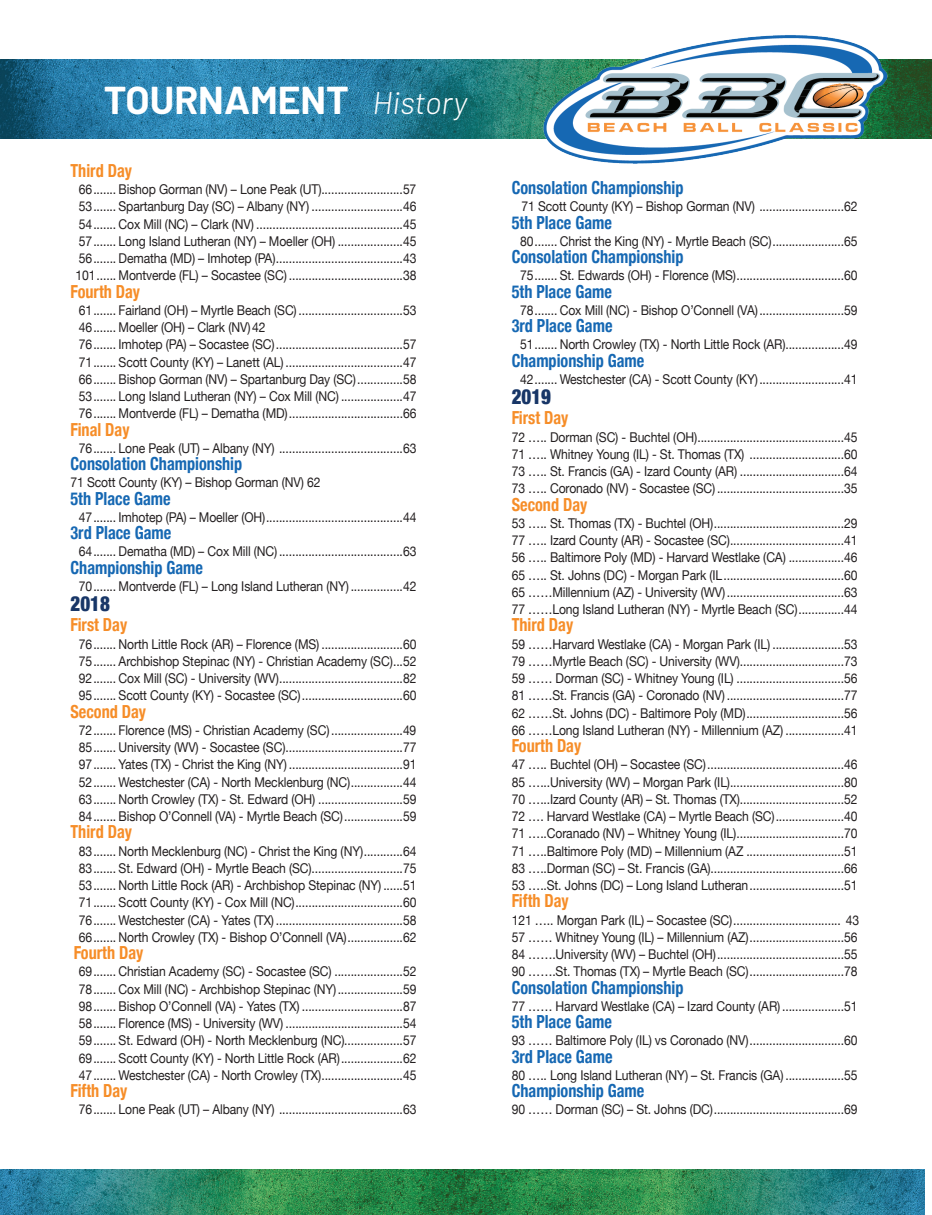
<style>
.page{position:relative;width:932px;height:1215px;background:#fff}
.page>*{position:absolute;margin:0;border:0;box-sizing:border-box;transform-origin:0 0}
.t1{font:700 39px "Barlow";color:#fff}
.t2{font:900 condensed 21px "Helvetica Neue";color:#183667;scale:.9 1}
.t3{font:700 condensed 18px "Helvetica Neue";color:#1668b3;scale:.9 1}
.t4{font:700 condensed 18px "Helvetica Neue";color:#f68d28;scale:.9 1}
.t5{font:13.5px/17.2px "Helvetica Neue";letter-spacing:-.01em;color:#231f20;text-align:justify;scale:.9 1}
.s1{font-weight:300;font-style:italic;font-size:31.5px}
</style>
<div class="page">
<img style="left:0;top:59px;width:932px;height:80px">
<img style="left:538px;top:35px;width:351px;height:129px">
<img style="left:3px;top:1169px;width:461px;height:46px">
<img style="left:464px;top:1169px;width:460px;height:46px">
<h1 class="t1" style="left:104px;top:76px;width:365px">TOURNAMENT <span class="s1">History</span></h1>
<h3 class="t4" style="left:70px;top:156px;width:70px">Third Day</h3>
<p class="t5" style="left:76px;top:182px;width:380px">66....... Bishop Gorman (NV) – Lone Peak (UT).........................57<br>53....... Spartanburg Day (SC) – Albany (NY) ............................46<br>54....... Cox Mill (NC) – Clark (NV) .............................................45<br>57....... Long Island Lutheran (NY) – Moeller (OH) ....................45<br>56....... Dematha (MD) – Imhotep (PA).......................................43<br>101...... Montverde (FL) – Socastee (SC) ...................................38</p>
<h3 class="t4" style="left:70px;top:276px;width:79px">Fourth Day</h3>
<p class="t5" style="left:79px;top:302px;width:376px;text-align:left">61....... Fairland (OH) – Myrtle Beach (SC) ................................53<br>46....... Moeller (OH) – Clark (NV)42<br>76....... Imhotep (PA) – Socastee (SC).......................................57<br>71....... Scott County (KY) – Lanett (AL) ....................................47<br>66....... Bishop Gorman (NV) – Spartanburg Day (SC)..............58<br>53....... Long Island Lutheran (NY) – Cox Mill (NC) ...................47<br>76....... Montverde (FL) – Dematha (MD)...................................66</p>
<h3 class="t4" style="left:70px;top:414px;width:67px">Final Day</h3>
<p class="t5" style="left:79px;top:440px;width:376px">76....... Lone Peak (UT) – Albany (NY) ......................................63</p>
<h3 class="t3" style="left:70px;top:449px;width:192px">Consolation Championship</h3>
<p class="t5" style="left:71px;top:475px;width:279px">71 Scott County (KY) – Bishop Gorman (NV) 62</p>
<h3 class="t3" style="left:70px;top:483px;width:113px">5th Place Game</h3>
<p class="t5" style="left:79px;top:509px;width:376px">47....... Imhotep (PA) – Moeller (OH)..........................................44</p>
<h3 class="t3" style="left:70px;top:518px;width:113px">3rd Place Game</h3>
<p class="t5" style="left:79px;top:544px;width:376px">64....... Dematha (MD) – Cox Mill (NC)......................................63</p>
<h3 class="t3" style="left:70px;top:552px;width:149px">Championship Game</h3>
<p class="t5" style="left:79px;top:578px;width:376px">70....... Montverde (FL) – Long Island Lutheran (NY)................42</p>
<h2 class="t2" style="left:70px;top:586px;width:45px">2018</h2>
<h3 class="t4" style="left:70px;top:610px;width:64px">First Day</h3>
<p class="t5" style="left:79px;top:636px;width:376px">76....... North Little Rock (AR) – Florence (MS) .........................60<br>75....... Archbishop Stepinac (NY) - Christian Academy (SC)...52<br>92....... Cox Mill (SC) - University (WV)......................................82<br>95....... Scott County (KY) - Socastee (SC)...............................60</p>
<h3 class="t4" style="left:70px;top:696px;width:85px">Second Day</h3>
<p class="t5" style="left:79px;top:722px;width:376px">72....... Florence (MS) - Christian Academy (SC)......................49<br>85....... University (WV) - Socastee (SC)....................................77<br>97....... Yates (TX) - Christ the King (NY) ...................................91<br>52....... Westchester (CA) - North Mecklenburg (NC)................44<br>63....... North Crowley (TX) - St. Edward (OH) ..........................59<br>84....... Bishop O’Connell (VA) - Myrtle Beach (SC)..................59</p>
<h3 class="t4" style="left:70px;top:817px;width:70px">Third Day</h3>
<p class="t5" style="left:79px;top:843px;width:376px">83....... North Mecklenburg (NC) - Christ the King (NY)............64<br>83....... St. Edward (OH) - Myrtle Beach (SC)............................75<br>53....... North Little Rock (AR) - Archbishop Stepinac (NY) ......51<br>71....... Scott County (KY) - Cox Mill (NC).................................60<br>76....... Westchester (CA) - Yates (TX) .......................................58<br>66....... North Crowley (TX) - Bishop O’Connell (VA).................62</p>
<h3 class="t4" style="left:74px;top:938px;width:79px">Fourth Day</h3>
<p class="t5" style="left:79px;top:964px;width:376px">69....... Christian Academy (SC) - Socastee (SC) .....................52<br>78....... Cox Mill (NC) - Archbishop Stepinac (NY)....................59<br>98....... Bishop O’Connell (VA) - Yates (TX) ...............................87<br>58....... Florence (MS) - University (WV) ....................................54<br>59....... St. Edward (OH) - North Mecklenburg (NC)..................57<br>69....... Scott County (KY) - North Little Rock (AR)...................62<br>47....... Westchester (CA) - North Crowley (TX).........................45</p>
<h3 class="t4" style="left:70px;top:1076px;width:65px">Fifth Day</h3>
<p class="t5" style="left:79px;top:1102px;width:376px">76....... Lone Peak (UT) – Albany (NY) ......................................63</p>
<h3 class="t3" style="left:512px;top:173px;width:192px">Consolation Championship</h3>
<p class="t5" style="left:521px;top:199px;width:375px">71 Scott County (KY) – Bishop Gorman (NV) ..........................62</p>
<h3 class="t3" style="left:512px;top:207px;width:113px">5th Place Game</h3>
<p class="t5" style="left:520px;top:233px;width:376px">80....... Christ the King (NY) - Myrtle Beach (SC)......................65</p>
<h3 class="t3" style="left:512px;top:242px;width:192px">Consolation Championship</h3>
<p class="t5" style="left:520px;top:268px;width:376px">75....... St. Edwards (OH) - Florence (MS).................................60</p>
<h3 class="t3" style="left:512px;top:276px;width:113px">5th Place Game</h3>
<p class="t5" style="left:520px;top:302px;width:376px">78....... Cox Mill (NC) - Bishop O’Connell (VA)..........................59</p>
<h3 class="t3" style="left:512px;top:311px;width:113px">3rd Place Game</h3>
<p class="t5" style="left:520px;top:337px;width:376px">51....... North Crowley (TX) - North Little Rock (AR)..................49</p>
<h3 class="t3" style="left:512px;top:345px;width:149px">Championship Game</h3>
<p class="t5" style="left:520px;top:371px;width:376px">42....... Westchester (CA) - Scott County (KY)..........................41</p>
<h2 class="t2" style="left:512px;top:379px;width:45px">2019</h2>
<h3 class="t4" style="left:512px;top:403px;width:64px">First Day</h3>
<p class="t5" style="left:512px;top:429px;width:386px">72 ….. Dorman (SC) - Buchtel (OH).............................................45<br>71 ….. Whitney Young (IL) - St. Thomas (TX) .............................60<br>73 ….. St. Francis (GA) - Izard County (AR) ................................64<br>73 ….. Coronado (NV) - Socastee (SC) .......................................35</p>
<h3 class="t4" style="left:512px;top:489px;width:85px">Second Day</h3>
<p class="t5" style="left:512px;top:515px;width:386px">53 ….. St. Thomas (TX) - Buchtel (OH)........................................29<br>77 ….. Izard County (AR) - Socastee (SC)...................................41<br>56 ….. Baltimore Poly (MD) - Harvard Westlake (CA) .................46<br>65 ….. St. Johns (DC) - Morgan Park (IL.....................................60<br>65 ……Millennium (AZ) - University (WV)....................................63<br>77 ……Long Island Lutheran (NY) - Myrtle Beach (SC)..............44</p>
<h3 class="t4" style="left:512px;top:610px;width:70px">Third Day</h3>
<p class="t5" style="left:512px;top:636px;width:386px">59 ……Harvard Westlake (CA) - Morgan Park (IL) ......................53<br>79 ……Myrtle Beach (SC) - University (WV)................................73<br>59 …… Dorman (SC) - Whitney Young (IL) .................................56<br>81 ……St. Francis (GA) - Coronado (NV) ....................................77<br>62 ……St. Johns (DC) - Baltimore Poly (MD)..............................56<br>66 ……Long Island Lutheran (NY) - Millennium (AZ) ..................41</p>
<h3 class="t4" style="left:512px;top:731px;width:79px">Fourth Day</h3>
<p class="t5" style="left:512px;top:757px;width:386px">47 ….. Buchtel (OH) – Socastee (SC)..........................................46<br>85 …...University (WV) – Morgan Park (IL)...................................80<br>70 …...Izard County (AR) – St. Thomas (TX)................................52<br>72 …. Harvard Westlake (CA) – Myrtle Beach (SC).....................40<br>71 …..Coranado (NV) – Whitney Young (IL).................................70<br>71 …..Baltimore Poly (MD) – Millennium (AZ ..............................51<br>83 …..Dorman (SC) – St. Francis (GA).........................................66<br>53 …..St. Johns (DC) – Long Island Lutheran.............................51</p>
<h3 class="t4" style="left:512px;top:886px;width:65px">Fifth Day</h3>
<p class="t5" style="left:512px;top:912px;width:387px;text-align:left">121 ….. Morgan Park (IL) – Socastee (SC)................................. 43<br>57 …… Whitney Young (IL) – Millennium (AZ).............................56<br>84 …….University (WV) – Buchtel (OH).......................................55<br>90 …….St. Thomas (TX) – Myrtle Beach (SC).............................78</p>
<h3 class="t3" style="left:512px;top:972px;width:192px">Consolation Championship</h3>
<p class="t5" style="left:512px;top:998px;width:386px">77 …… Harvard Westlake (CA) – Izard County (AR) ...................51</p>
<h3 class="t3" style="left:512px;top:1007px;width:113px">5th Place Game</h3>
<p class="t5" style="left:512px;top:1033px;width:386px">93 …… Baltimore Poly (IL) vs Coronado (NV).............................60</p>
<h3 class="t3" style="left:512px;top:1041px;width:113px">3rd Place Game</h3>
<p class="t5" style="left:512px;top:1067px;width:386px">80 ….. Long Island Lutheran (NY) – St. Francis (GA) ..................55</p>
<h3 class="t3" style="left:512px;top:1076px;width:149px">Championship Game</h3>
<p class="t5" style="left:511px;top:1102px;width:386px">90 …… Dorman (SC) – St. Johns (DC)........................................69</p>
</div>
